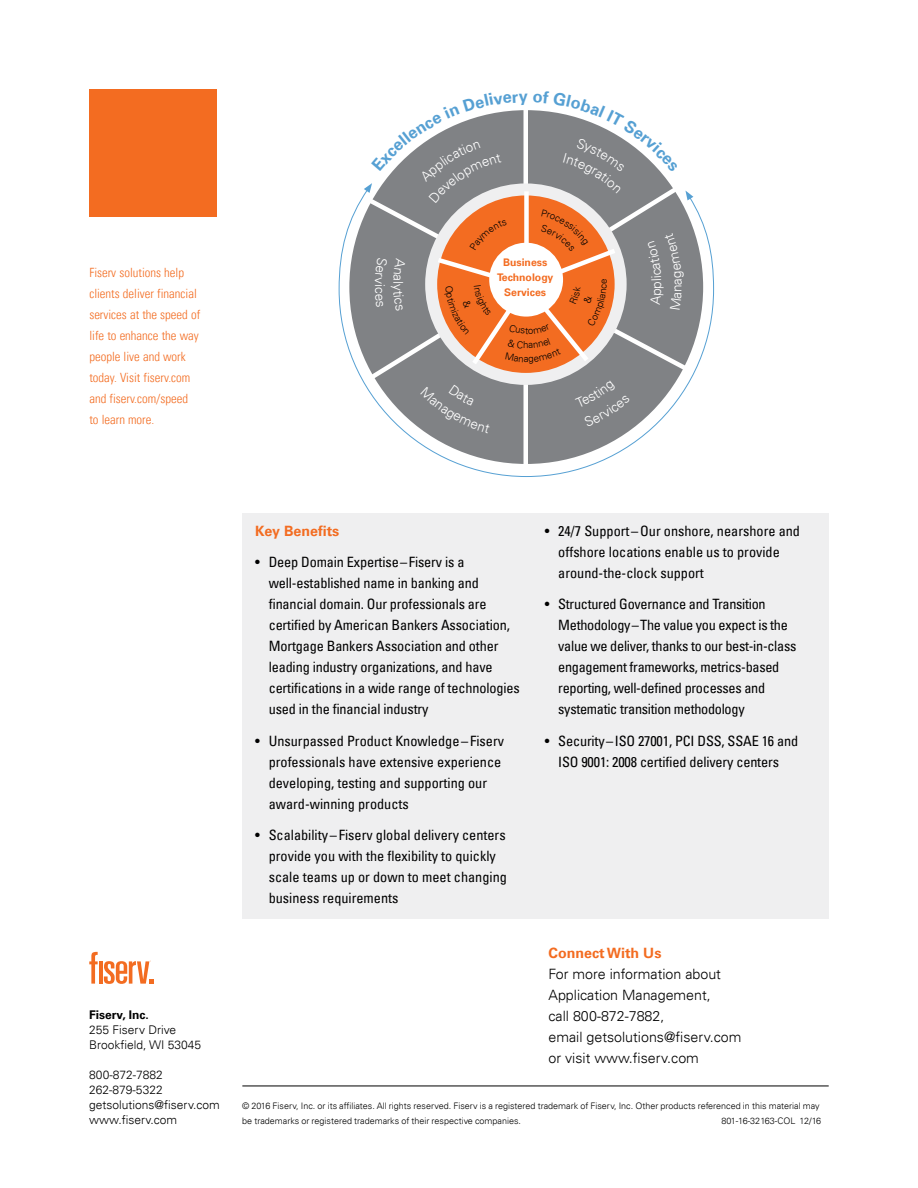
<style>
.page{position:relative;width:918px;height:1188px;background:#fff}
.page>*{position:absolute;margin:0;border:0;box-sizing:border-box;transform-origin:0 0}
.t1{font:condensed 14.25px/21px "Univers LT";letter-spacing:-.01em;color:#000}
.t2{font:300 14.25px/21px "Univers LT";color:#000}
.t3{font:700 14.25px "Univers LT";color:#f36c21}
.t4{font:300 condensed 12.75px/21px "Univers LT";color:#f36c21}
.t5{font:300 12px/15px "Univers LT";color:#000}
.t6{font:700 12px "Univers LT";color:#000}
.t7{font:700 10.5px/15px "Univers LT";color:#f36c21;text-align:center}
.t8{font:300 9px/15px "Univers LT";color:#000}
</style>
<div class="page">
<hr style="left:242px;top:1086px;width:587px;height:1px;background:#000">
<svg style="left:89px;top:952px;width:9px;height:32px"></svg>
<hr style="left:99px;top:961px;width:3px;height:23px;background:#f36c21">
<svg style="left:104px;top:961px;width:49px;height:23px"></svg>
<div style="left:89px;top:89px;width:128px;height:128px;background:#f36c21"></div>
<div style="left:242px;top:513px;width:587px;height:405px;background:#efeff0"></div>
<svg style="left:338px;top:190px;width:376px;height:287px"></svg>
<svg style="left:685px;top:191px;width:8px;height:9px"></svg>
<div style="left:375px;top:258px;width:31px;height:53px;background:#808285"></div>
<div style="left:420px;top:384px;width:70px;height:49px;background:#808285"></div>
<div style="left:575px;top:381px;width:55px;height:46px;background:#808285"></div>
<div style="left:648px;top:233px;width:36px;height:77px;background:#808285"></div>
<svg style="left:364px;top:110px;width:314px;height:93px"></svg>
<svg style="left:433px;top:209px;width:187px;height:160px"></svg>
<p class="t4" style="left:89px;top:262px;width:112px">Fiserv solutions help clients deliver financial services at the speed of life to enhance the way people live and work today. Visit fiserv.com and fiserv.com/speed to learn more.</p>
<p class="t7" style="left:497px;top:255px;width:58px">Business<br>Technology<br>Services</p>
<p class="t6" style="left:89px;top:1008px;width:61px">Fiserv, Inc.</p>
<p class="t5" style="left:89px;top:1022px;width:113px">255 Fiserv Drive<br>Brookfield, WI 53045</p>
<p class="t5" style="left:89px;top:1067px;width:132px">800-872-7882<br>262-879-5322 getsolutions@fiserv.com www.fiserv.com</p>
<p class="t3" style="left:255px;top:522px;width:86px">Key Benefits</p>
<p class="t1" style="left:269px;top:551px;width:252px;text-indent:-13px">• Deep Domain Expertise–Fiserv is a well-established name in banking and financial domain. Our professionals are certified by American Bankers Association, Mortgage Bankers Association and other leading industry organizations, and have certifications in a wide range of technologies used in the financial industry</p>
<p class="t1" style="left:269px;top:730px;width:237px;text-indent:-13px">• Unsurpassed Product Knowledge–Fiserv professionals have extensive experience developing, testing and supporting our award-winning products</p>
<p class="t1" style="left:269px;top:824px;width:240px;text-indent:-13px">• Scalability–Fiserv global delivery centers provide you with the flexibility to quickly scale teams up or down to meet changing business requirements</p>
<p class="t1" style="left:558px;top:520px;width:243px;text-indent:-13px">• 24/7 Support–Our onshore, nearshore and offshore locations enable us to provide around-the-clock support</p>
<p class="t1" style="left:558px;top:593px;width:240px;text-indent:-13px">• Structured Governance and Transition Methodology–The value you expect is the value we deliver, thanks to our best-in-class engagement frameworks, metrics-based reporting, well-defined processes and systematic transition methodology</p>
<p class="t1" style="left:545px;top:730px;width:255px;text-align:center">• Security–ISO 27001, PCI DSS, SSAE 16 and<br>ISO 9001: 2008 certified delivery centers</p>
<p class="t3" style="left:549px;top:945px;width:115px">Connect With Us</p>
<p class="t2" style="left:549px;top:964px;width:195px">For more information about<br>Application Management,<br>call 800-872-7882,<br>email getsolutions@fiserv.com or visit www.fiserv.com</p>
<p class="t8" style="left:242px;top:1099px;width:579px">© 2016 Fiserv, Inc. or its affiliates. All rights reserved. Fiserv is a registered trademark of Fiserv, Inc. Other products referenced in this material may be trademarks or registered trademarks of their respective companies.</p>
<p class="t8" style="left:721px;top:1114px;width:101px">801-16-32163-COL 12/16</p>
</div>
